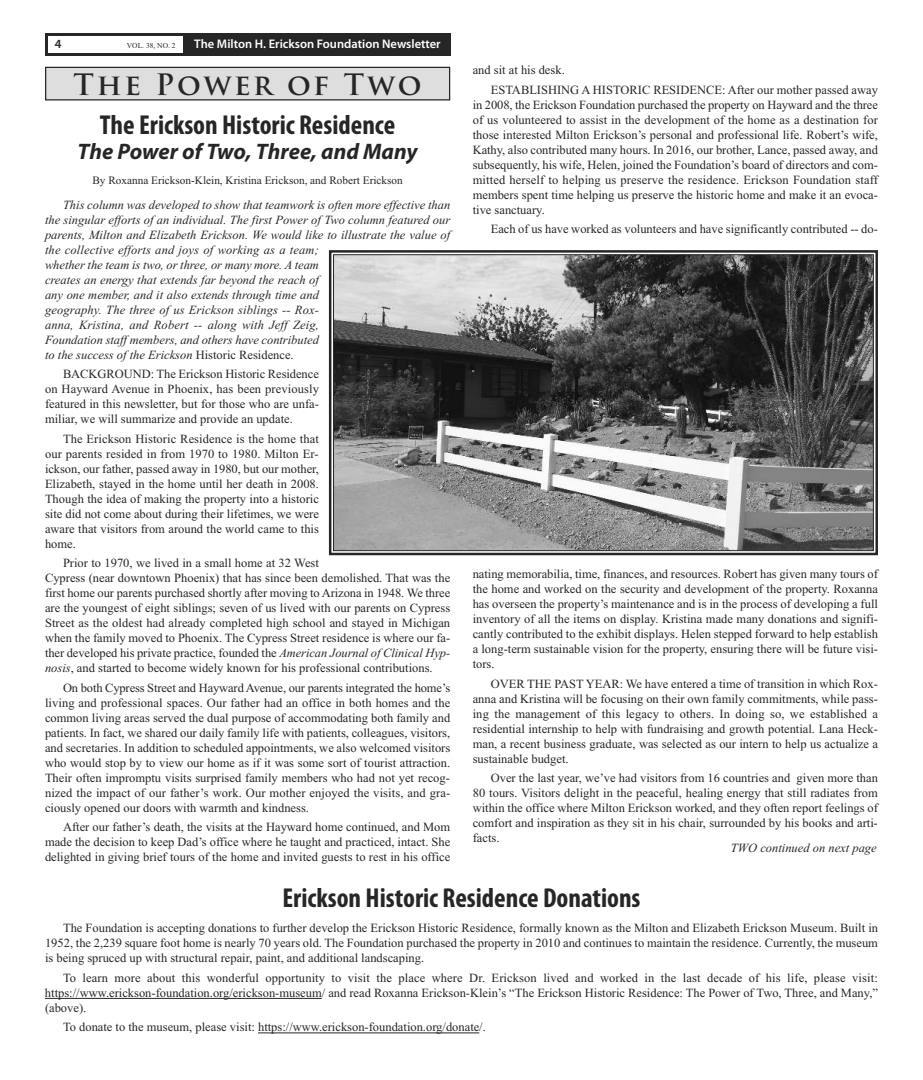
<style>
.page{position:relative;width:923px;height:1080px;background:#fff}
.page>*{position:absolute;margin:0;border:0;box-sizing:border-box;transform-origin:0 0}
.t1{font:700 28.75px "Trajan Pro";letter-spacing:.1em;color:#272627}
.t2{font:700 condensed 27.5px "Myriad Pro";color:#272627}
.t3{font:italic 700 22.5px "Myriad Pro";color:#272627}
.t4{font:12.5px/15px "Times New Roman";color:#272627;text-align:justify}
.t5{font:italic 12.5px/15px "Times New Roman";color:#272627}
.t6{font:600 12.5px "Myriad Pro";color:#fff}
.t7{font:600 12.5px "Myriad Pro";color:#272627}
.t8{font:11.25px "Times New Roman";color:#272627}
.t9{font:7.5px "Times New Roman";color:#272627}
.s1{font-style:normal}
.s2{font-style:italic}
</style>
<div class="page">
<div style="left:45px;top:34px;width:405px;height:22px;background:#272627"></div>
<div style="left:48px;top:37px;width:134px;height:16px;background:#fff"></div>
<div style="left:46px;top:67px;width:403px;height:33px;background:#dfdedf"></div>
<div style="left:45px;top:67px;width:405px;height:34px;border:1px solid #272627"></div>
<hr style="left:45px;top:998px;width:277px;height:1px;background:#272627">
<hr style="left:258px;top:1033px;width:221px;height:1px;background:#272627">
<img style="left:335px;top:256px;width:536px;height:293px">
<div style="left:329px;top:250px;width:549px;height:305px;border:2px solid #272627"></div>
<div style="left:333px;top:254px;width:540px;height:297px;border:1px solid #272627"></div>
<p class="t7" style="left:55px;top:39px;width:8px">4</p>
<p class="t9" style="left:127px;top:41px;width:50px">VOL. 38, NO. 2</p>
<p class="t6" style="left:194px;top:39px;width:248px">The Milton H. Erickson Foundation Newsletter</p>
<h1 class="t1" style="left:73px;top:73px;width:350px">The Power of Two</h1>
<h2 class="t2" style="left:100px;top:116px;width:297px">The Erickson Historic Residence</h2>
<h3 class="t3" style="left:77px;top:143px;width:342px">The Power of Two, Three, and Many</h3>
<p class="t8" style="left:92px;top:173px;width:312px">By Roxanna Erickson-Klein, Kristina Erickson, and Robert Erickson</p>
<p class="t5" style="left:45px;top:197px;width:407px;text-indent:18px">This column was developed to show that teamwork is often more effective than the singular efforts of an individual. The first Power of Two column featured our parents, Milton and Elizabeth Erickson. We would like to illustrate the value of the collective efforts and joys of working as a team;<br>whether the team is two, or three, or many more. A team<br>creates an energy that extends far beyond the reach of<br>any one member, and it also extends through time and<br>geography. The three of us Erickson siblings -- Rox-<br>anna, Kristina, and Robert -- along with Jeff Zeig,<br>Foundation staff members, and others have contributed<br>to the success of the Erickson <span class="s1">Historic Residence.</span></p>
<p class="t4" style="left:45px;top:366px;width:275px;text-indent:18px">BACKGROUND: The Erickson Historic Residence on Hayward Avenue in Phoenix, has been previously featured in this newsletter, but for those who are unfa&shy;miliar, we will summarize and provide an update.</p>
<p class="t4" style="left:45px;top:431px;width:275px;text-indent:18px">The Erickson Historic Residence is the home that our parents resided in from 1970 to 1980. Milton Er&shy;ickson, our father, passed away in 1980, but our mother, Elizabeth, stayed in the home until her death in 2008.<br>Though the idea of making the property into a historic site did not come about during their lifetimes, we were aware that visitors from around the world came to this home.</p>
<p class="t4" style="left:45px;top:555px;width:407px;text-align:left;text-indent:18px">Prior to 1970, we lived in a small home at 32 West<br>Cypress (near downtown Phoenix) that has since been demolished. That was the first home our parents purchased shortly after moving to Arizona in 1948. We three are the youngest of eight siblings; seven of us lived with our parents on Cypress Street as the oldest had already completed high school and stayed in Michigan when the family moved to Phoenix. The Cypress Street residence is where our fa&shy;ther developed his private practice, founded the <span class="s2">American Journal of Clinical Hyp&shy;nosis</span>, and started to become widely known for his professional contributions.</p>
<p class="t4" style="left:45px;top:680px;width:407px;text-indent:18px">On both Cypress Street and Hayward Avenue, our parents integrated the home’s living and professional spaces. Our father had an office in both homes and the common living areas served the dual purpose of accommodating both family and patients. In fact, we shared our daily family life with patients, colleagues, visitors, and secretaries. In addition to scheduled appointments, we also welcomed visitors who would stop by to view our home as if it was some sort of tourist attraction.<br>Their often impromptu visits surprised family members who had not yet recog&shy;nized the impact of our father’s work. Our mother enjoyed the visits, and gra&shy;ciously opened our doors with warmth and kindness.</p>
<p class="t4" style="left:45px;top:819px;width:407px;text-indent:18px">After our father’s death, the visits at the Hayward home continued, and Mom made the decision to keep Dad’s office where he taught and practiced, intact. She delighted in giving brief tours of the home and invited guests to rest in his office</p>
<p class="t4" style="left:490px;top:60px;width:388px;line-height:19.5px;text-indent:-18px">and sit at his desk.<br>ESTABLISHING A HISTORIC RESIDENCE: After our mother passed away</p>
<p class="t4" style="left:472px;top:97px;width:407px">in 2008, the Erickson Foundation purchased the property on Hayward and the three of us volunteered to assist in the development of the home as a destination for those interested Milton Erickson’s personal and professional life. Robert’s wife, Kathy, also contributed many hours. In 2016, our brother, Lance, passed away, and subsequently, his wife, Helen, joined the Foundation’s board of directors and com&shy;mitted herself to helping us preserve the residence. Erickson Foundation staff members spent time helping us preserve the historic home and make it an evoca&shy;tive sanctuary.</p>
<p class="t4" style="left:490px;top:222px;width:388px">Each of us have worked as volunteers and have significantly contributed -- do-</p>
<p class="t4" style="left:472px;top:567px;width:407px">nating memorabilia, time, finances, and resources. Robert has given many tours of the home and worked on the security and development of the property. Roxanna has overseen the property’s maintenance and is in the process of developing a full inventory of all the items on display. Kristina made many donations and signifi&shy;cantly contributed to the exhibit displays. Helen stepped forward to help establish a long-term sustainable vision for the property, ensuring there will be future visi&shy;tors.</p>
<p class="t4" style="left:472px;top:676px;width:407px;text-indent:18px">OVER THE PAST YEAR: We have entered a time of transition in which Rox&shy;anna and Kristina will be focusing on their own family commitments, while pass&shy;ing the management of this legacy to others. In doing so, we established a residential internship to help with fundraising and growth potential. Lana Heck&shy;man, a recent business graduate, was selected as our intern to help us actualize a sustainable budget.</p>
<p class="t4" style="left:472px;top:771px;width:407px;text-indent:18px">Over the last year, we’ve had visitors from 16 countries and given more than 80 tours. Visitors delight in the peaceful, healing energy that still radiates from within the office where Milton Erickson worked, and they often report feelings of comfort and inspiration as they sit in his chair, surrounded by his books and arti&shy;facts.</p>
<p class="t5" style="left:730px;top:840px;width:147px">TWO continued on next page</p>
<h2 class="t2" style="left:282px;top:888px;width:359px">Erickson Historic Residence Donations</h2>
<p class="t4" style="left:45px;top:921px;width:834px;text-indent:18px">The Foundation is accepting donations to further develop the Erickson Historic Residence, formally known as the Milton and Elizabeth Erickson Museum. Built in 1952, the 2,239 square foot home is nearly 70 years old. The Foundation purchased the property in 2010 and continues to maintain the residence. Currently, the museum is being spruced up with structural repair, paint, and additional landscaping.</p>
<p class="t4" style="left:45px;top:970px;width:834px;text-indent:18px">To learn more about this wonderful opportunity to visit the place where Dr. Erickson lived and worked in the last decade of his life, please visit: https://www.erickson-foundation.org/erickson-museum/ and read Roxanna Erickson-Klein’s “The Erickson Historic Residence: The Power of Two, Three, and Many,” (above).</p>
<p class="t4" style="left:63px;top:1020px;width:424px">To donate to the museum, please visit: https://www.erickson-foundation.org/donate/.</p>
</div>
